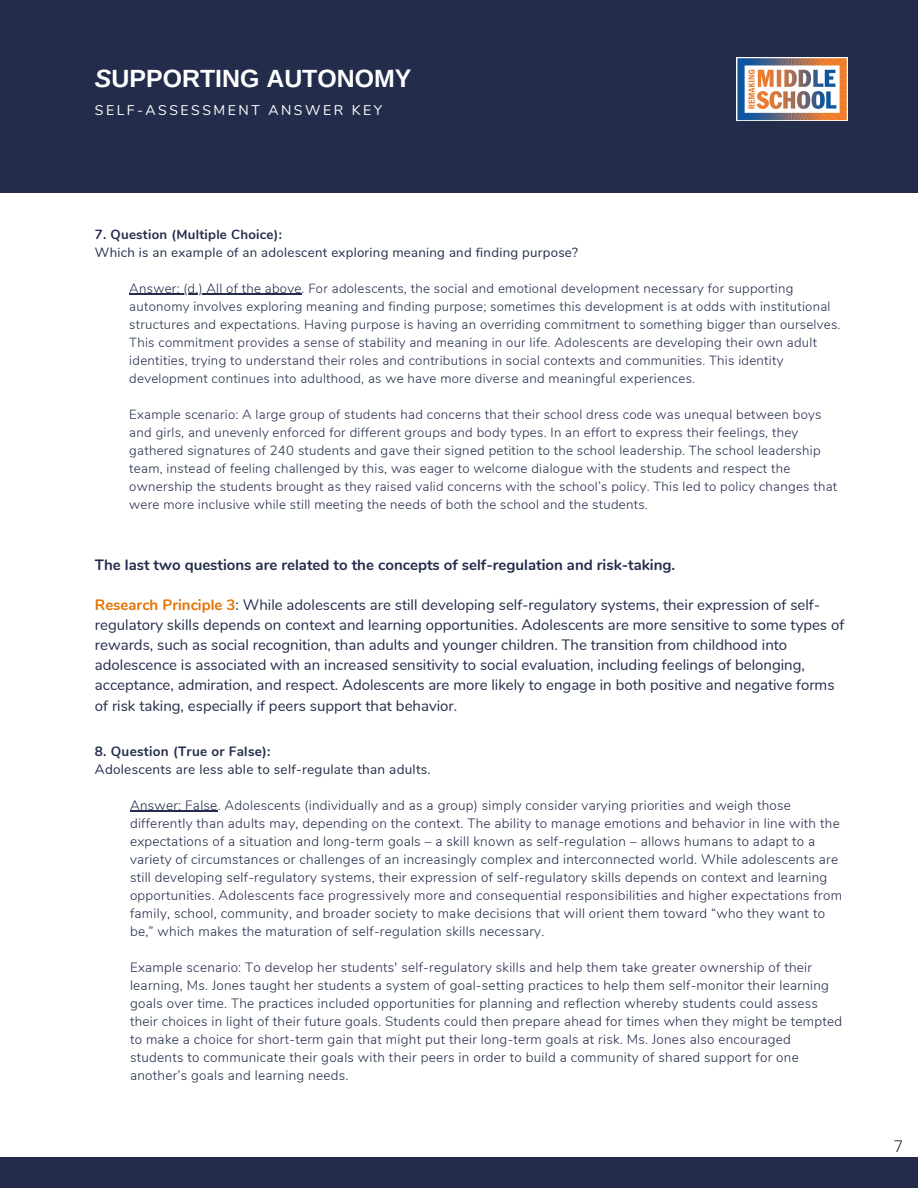
<style>
.page{position:relative;width:918px;height:1188px;background:#fff}
.page>*{position:absolute;margin:0;border:0;box-sizing:border-box;transform-origin:0 0}
.t1{font:700 24.9px "Arimo";color:#fff}
.t2{font:300 16.05px "Open Sans";color:#000}
.t3{font:15px/20.1px "Nunito";color:#232d4b}
.t4{font:700 15px "Nunito";color:#232d4b}
.t5{font:13.95px "Nunito";letter-spacing:.18em;color:#fff}
.t6{font:300 13.5px/18px "Nunito";letter-spacing:.02em;color:#232d4b}
.t7{font:13.5px "Nunito";letter-spacing:.02em;color:#232d4b}
.t8{font:700 13.5px "Nunito";letter-spacing:.02em;color:#232d4b}
.t9{font:300 13.2px/18px "Nunito";letter-spacing:.02em;color:#232d4b}
.t10{font:13.2px "Nunito";letter-spacing:.02em;color:#232d4b}
.t11{font:700 13.2px "Nunito";letter-spacing:.02em;color:#232d4b}
.s1{font-style:italic}
.s2{font-weight:700;color:#e57200}
</style>
<div class="page">
<div style="left:0;top:0;width:918px;height:192px;background:#232d4b"></div>
<hr style="left:129px;top:294px;width:173px;height:1px;background:#232d4b">
<hr style="left:130px;top:811px;width:88px;height:1px;background:#232d4b">
<div style="left:0;top:1158px;width:918px;height:30px;background:#232d4b"></div>
<img style="left:737px;top:58px;width:110px;height:63px">
<h1 class="t1" style="left:95px;top:64px;width:318px"><span class="s1">S</span>UPPORTING AUTONOMY</h1>
<p class="t5" style="left:95px;top:101px;width:289px">SELF-ASSESSMENT ANSWER KEY</p>
<p class="t11" style="left:95px;top:225px;width:189px">7. Question (Multiple Choice):</p>
<p class="t10" style="left:95px;top:243px;width:485px">Which is an example of an adolescent exploring meaning and finding purpose?</p>
<p class="t9" style="left:129px;top:279px;width:713px">Answer: (d.) All of the above. For adolescents, the social and emotional development necessary for supporting autonomy involves exploring meaning and finding purpose; sometimes this development is at odds with institutional structures and expectations. Having purpose is having an overriding commitment to something bigger than ourselves.<br>This commitment provides a sense of stability and meaning in our life. Adolescents are developing their own adult identities, trying to understand their roles and contributions in social contexts and communities. This identity development continues into adulthood, as we have more diverse and meaningful experiences.</p>
<p class="t9" style="left:129px;top:405px;width:709px">Example scenario: A large group of students had concerns that their school dress code was unequal between boys and girls, and unevenly enforced for different groups and body types. In an effort to express their feelings, they gathered signatures of 240 students and gave their signed petition to the school leadership. The school leadership team, instead of feeling challenged by this, was eager to welcome dialogue with the students and respect the ownership the students brought as they raised valid concerns with the school’s policy. This led to policy changes that were more inclusive while still meeting the needs of both the school and the students.</p>
<p class="t4" style="left:95px;top:555px;width:582px">The last two questions are related to the concepts of self-regulation and risk-taking.</p>
<p class="t3" style="left:95px;top:595px;width:751px"><span class="s2">Research Principle 3</span>: While adolescents are still developing self-regulatory systems, their expression of self&shy;regulatory skills depends on context and learning opportunities. Adolescents are more sensitive to some types of rewards, such as social recognition, than adults and younger children. The transition from childhood into adolescence is associated with an increased sensitivity to social evaluation, including feelings of belonging, acceptance, admiration, and respect. Adolescents are more likely to engage in both positive and negative forms of risk taking, especially if peers support that behavior.</p>
<p class="t8" style="left:95px;top:742px;width:177px">8. Question (True or False):</p>
<p class="t7" style="left:95px;top:760px;width:337px">Adolescents are less able to self-regulate than adults.</p>
<p class="t6" style="left:130px;top:796px;width:714px">Answer: False. Adolescents (individually and as a group) simply consider varying priorities and weigh those differently than adults may, depending on the context. The ability to manage emotions and behavior in line with the expectations of a situation and long-term goals – a skill known as self-regulation – allows humans to adapt to a variety of circumstances or challenges of an increasingly complex and interconnected world. While adolescents are still developing self-regulatory systems, their expression of self-regulatory skills depends on context and learning opportunities. Adolescents face progressively more and consequential responsibilities and higher expectations from family, school, community, and broader society to make decisions that will orient them toward “who they want to be,” which makes the maturation of self-regulation skills necessary.</p>
<p class="t6" style="left:130px;top:958px;width:714px">Example scenario: To develop her students' self-regulatory skills and help them take greater ownership of their learning, Ms. Jones taught her students a system of goal-setting practices to help them self-monitor their learning goals over time. The practices included opportunities for planning and reflection whereby students could assess their choices in light of their future goals. Students could then prepare ahead for times when they might be tempted to make a choice for short-term gain that might put their long-term goals at risk. Ms. Jones also encouraged students to communicate their goals with their peers in order to build a community of shared support for one another’s goals and learning needs.</p>
<p class="t2" style="left:894px;top:1135px;width:11px">7</p>
</div>
